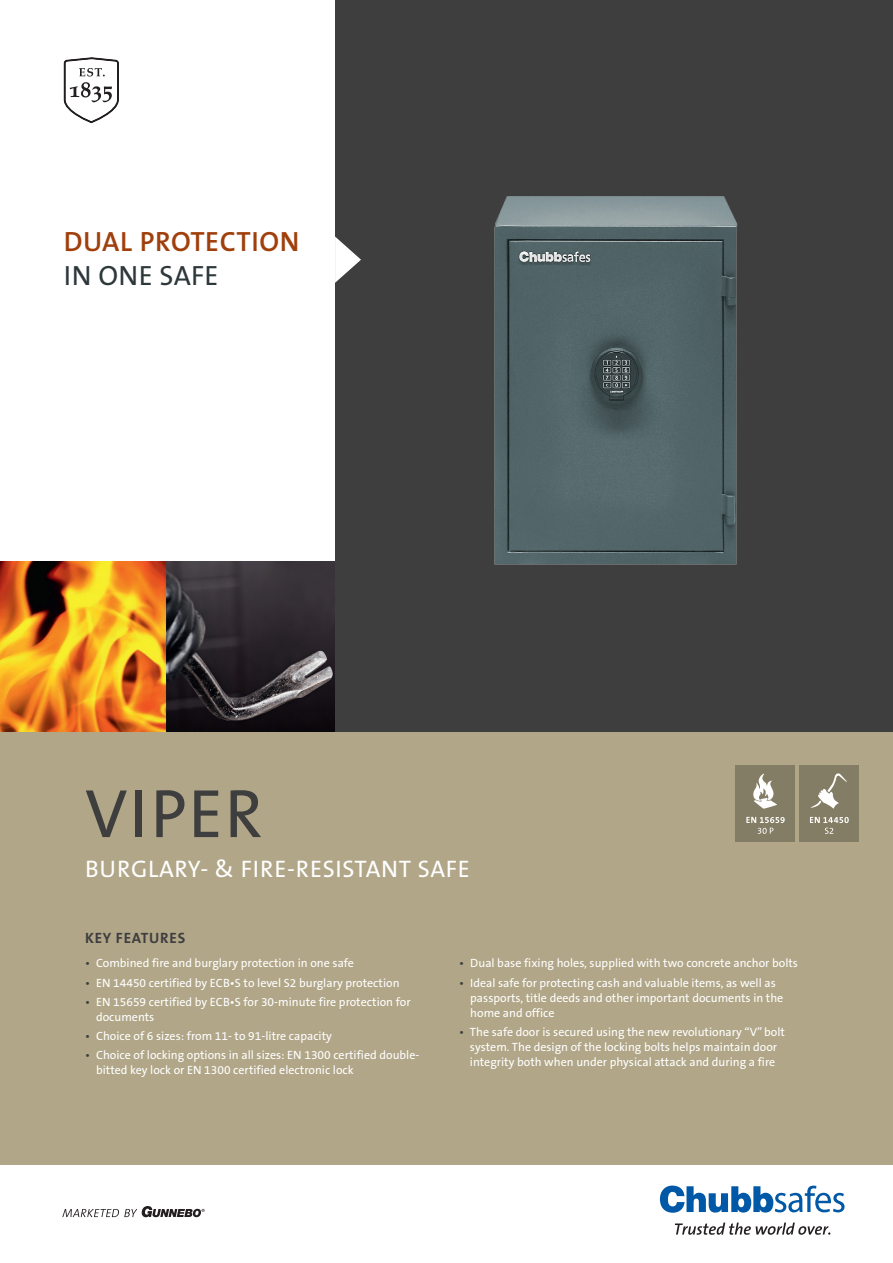
<style>
.page{position:relative;width:893px;height:1263px;background:#fff}
.page>*{position:absolute;margin:0;border:0;box-sizing:border-box;transform-origin:0 0}
.t1{font:69px "The Sans B5 Plain";letter-spacing:.025em;color:#3e3e3f}
.t2{font:600 27.9px "The Sans B6";letter-spacing:.025em;color:#a03f0b}
.t3{font:27.9px "The Sans B5 Plain";letter-spacing:.01em;color:#2e383b}
.t4{font:24px "The Sans B5 Plain";letter-spacing:.03em;color:#fff}
.t5{font:700 15px "The Sans B7";letter-spacing:.05em;color:#3e3e3f}
.t6{font:12px/15px "The Sans B5 Plain";color:#fff}
.s1{color:#3e3e3f}
</style>
<div class="page">
<div style="left:0;top:731px;width:893px;height:434px;background:#b1a688"></div>
<img style="left:0;top:561px;width:336px;height:170px">
<svg style="left:64px;top:57px;width:55px;height:66px"></svg>
<div style="left:799px;top:765px;width:60px;height:77px;background:#847d65"></div>
<svg style="left:810px;top:817px;width:39px;height:17px"></svg>
<svg style="left:811px;top:773px;width:36px;height:36px"></svg>
<div style="left:736px;top:765px;width:59px;height:77px;background:#847d65"></div>
<svg style="left:746px;top:817px;width:39px;height:17px"></svg>
<svg style="left:753px;top:774px;width:24px;height:35px"></svg>
<div style="left:336px;top:0;width:557px;height:731px;background:#3e3e3f"></div>
<img style="left:494px;top:196px;width:244px;height:369px">
<svg style="left:335px;top:236px;width:26px;height:47px"></svg>
<svg style="left:62px;top:1206px;width:143px;height:11px"></svg>
<svg style="left:675px;top:1222px;width:155px;height:13px"></svg>
<svg style="left:660px;top:1185px;width:184px;height:28px"></svg>
<h2 class="t2" style="left:64px;top:227px;width:237px">DUAL PROTECTION</h2>
<h2 class="t3" style="left:64px;top:261px;width:156px">IN ONE SAFE</h2>
<h1 class="t1" style="left:85px;top:778px;width:179px">VIPER</h1>
<h3 class="t4" style="left:85px;top:856px;width:386px">BURGLARY- &amp; FIRE-RESISTANT SAFE</h3>
<p class="t5" style="left:85px;top:929px;width:102px">KEY FEATURES</p>
<p class="t6" style="left:85px;top:956px;width:270px"><span class="s1">•</span> Combined fire and burglary protection in one safe</p>
<p class="t6" style="left:85px;top:975px;width:316px"><span class="s1">•</span> EN 14450 certified by ECB•S to level S2 burglary protection</p>
<p class="t6" style="left:96px;top:995px;width:316px;text-indent:-11px"><span class="s1">•</span> EN 15659 certified by ECB•S for 30-minute fire protection for documents</p>
<p class="t6" style="left:85px;top:1029px;width:248px"><span class="s1">•</span> Choice of 6 sizes: from 11- to 91-litre capacity</p>
<p class="t6" style="left:96px;top:1048px;width:325px;text-indent:-11px"><span class="s1">•</span> Choice of locking options in all sizes: EN 1300 certified double&shy;bitted key lock or EN 1300 certified electronic lock</p>
<p class="t6" style="left:459px;top:956px;width:340px"><span class="s1">•</span> Dual base fixing holes, supplied with two concrete anchor bolts</p>
<p class="t6" style="left:470px;top:975px;width:315px;text-indent:-11px"><span class="s1">•</span> Ideal safe for protecting cash and valuable items, as well as passports, title deeds and other important documents in the home and office</p>
<p class="t6" style="left:459px;top:1025px;width:327px;text-align:center"><span class="s1">•</span> The safe door is secured using the new revolutionary “V” bolt system. The design of the locking bolts helps maintain door integrity both when under physical attack and during a fire</p>
</div>
